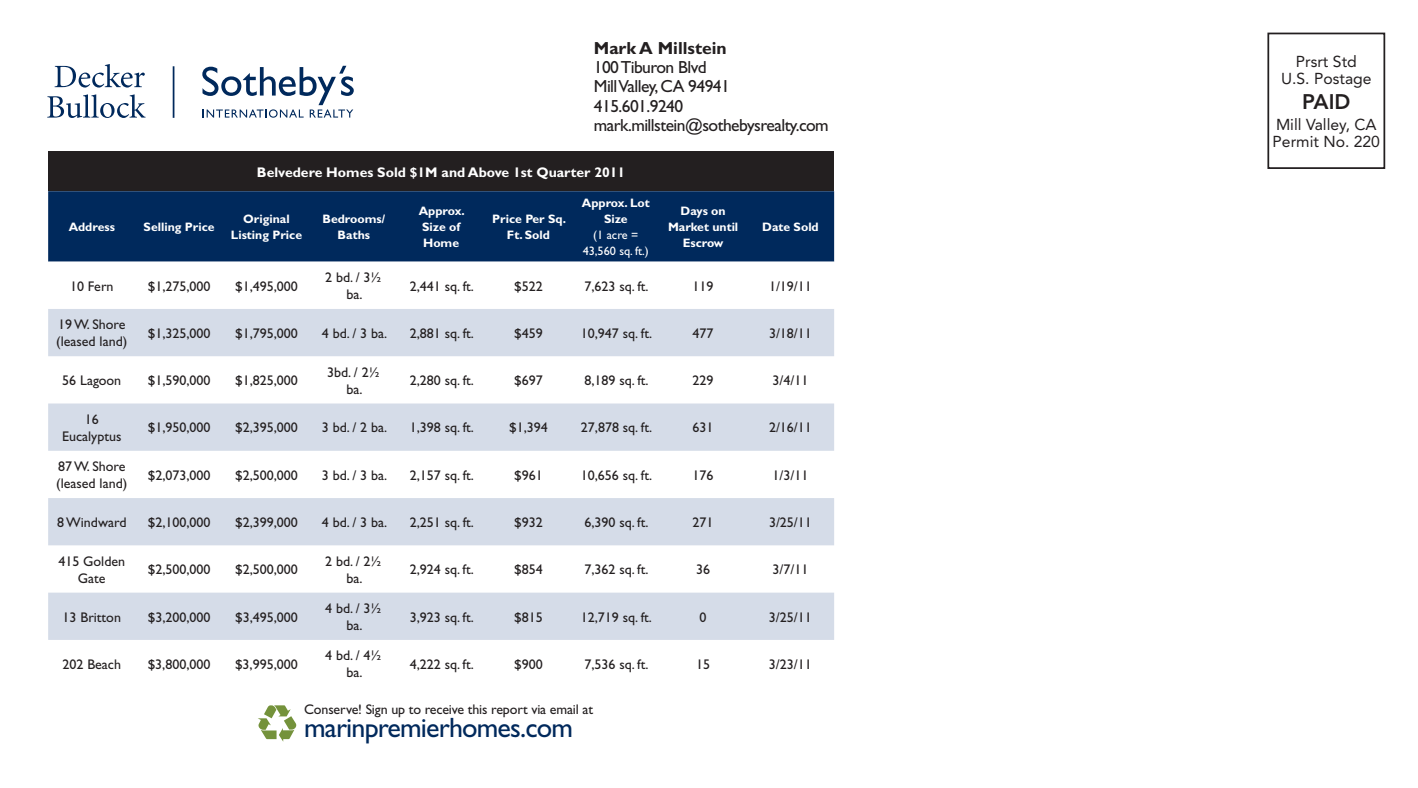
<style>
.page{position:relative;width:1418px;height:788px;background:#fff}
.page>*{position:absolute;margin:0;border:0;box-sizing:border-box;transform-origin:0 0}
.t1{font:28px "Gill Sans";letter-spacing:-.03em;color:#00295c}
.t2{font:800 21px "Avenir";color:#231f20}
.t3{font:17.5px/19.2px "Gill Sans";letter-spacing:-.03em;color:#231f20}
.t4{font:700 17.5px "Gill Sans";color:#231f20}
.t5{font:15.75px/17.5px "Avenir";color:#231f20;text-align:center}
.t6{font:14px/16.8px "Gill Sans";color:#231f20;text-align:center}
.t7{font:700 14px "Gill Sans";color:#fff}
.t8{font:700 12.25px/15.8px "Gill Sans";color:#fff;text-align:center}
.t9{font:12.25px/15.8px "Gill Sans";color:#fff;text-align:center}
</style>
<div class="page">
<div style="left:1267px;top:33px;width:118px;height:136px;border:2px solid #231f20"></div>
<hr style="left:173px;top:66px;width:1px;height:52px;background:#00295c">
<svg style="left:202px;top:66px;width:152px;height:52px"></svg>
<svg style="left:55px;top:64px;width:90px;height:24px"></svg>
<svg style="left:47px;top:94px;width:98px;height:24px"></svg>
<svg style="left:258px;top:705px;width:38px;height:36px"></svg>
<div style="left:48px;top:152px;width:786px;height:39px;background:#231f20"></div>
<div style="left:48px;top:191px;width:786px;height:71px;background:#00295c"></div>
<svg style="left:48px;top:309px;width:786px;height:331px;fill:#d5dce8"></svg>
<p class="t4" style="left:594px;top:38px;width:134px">Mark A Millstein</p>
<p class="t3" style="left:594px;top:58px;width:236px">100Tiburon Blvd<br>MillValley,CA 94941<br>415.601.9240 mark.millstein@sothebysrealty.com</p>
<p class="t7" style="left:257px;top:164px;width:370px">Belvedere Homes Sold $1M and Above 1st Quarter 2011</p>
<p class="t8" style="left:69px;top:219px;width:48px">Address</p>
<p class="t8" style="left:144px;top:219px;width:73px">Selling Price</p>
<p class="t8" style="left:231px;top:211px;width:73px">Original<br>Listing Price</p>
<p class="t8" style="left:322px;top:211px;width:64px">Bedrooms/<br>Baths</p>
<p class="t8" style="left:419px;top:203px;width:48px;text-align:left">Approx.<br>Size of<br>Home</p>
<p class="t8" style="left:492px;top:211px;width:75px">Price Per Sq.<br>Ft. Sold</p>
<p class="t8" style="left:582px;top:195px;width:69px">Approx. Lot<br>Size</p>
<p class="t9" style="left:583px;top:227px;width:68px">(1 acre =<br>43,560 sq. ft.)</p>
<p class="t8" style="left:668px;top:203px;width:72px">Days on<br>Market until<br>Escrow</p>
<p class="t8" style="left:762px;top:219px;width:58px">Date Sold</p>
<p class="t6" style="left:70px;top:277px;width:45px">10 Fern</p>
<p class="t6" style="left:148px;top:277px;width:64px">$1,275,000</p>
<p class="t6" style="left:235px;top:277px;width:64px">$1,495,000</p>
<p class="t6" style="left:325px;top:269px;width:59px">2 bd./ 3½ ba.</p>
<p class="t6" style="left:410px;top:277px;width:66px">2,441 sq. ft.</p>
<p class="t6" style="left:514px;top:277px;width:30px">$522</p>
<p class="t6" style="left:584px;top:277px;width:66px">7,623 sq. ft.</p>
<p class="t6" style="left:692px;top:277px;width:22px">119</p>
<p class="t6" style="left:769px;top:277px;width:44px">1/19/11</p>
<p class="t6" style="left:56px;top:316px;width:73px;text-align:left">19W. Shore (leased land)</p>
<p class="t6" style="left:148px;top:325px;width:64px">$1,325,000</p>
<p class="t6" style="left:235px;top:325px;width:64px">$1,795,000</p>
<p class="t6" style="left:322px;top:325px;width:67px">4 bd./ 3 ba.</p>
<p class="t6" style="left:410px;top:325px;width:66px">2,881 sq. ft.</p>
<p class="t6" style="left:514px;top:325px;width:30px">$459</p>
<p class="t6" style="left:581px;top:325px;width:73px">10,947 sq. ft.</p>
<p class="t6" style="left:692px;top:325px;width:22px">477</p>
<p class="t6" style="left:769px;top:325px;width:44px">3/18/11</p>
<p class="t6" style="left:62px;top:372px;width:61px">56 Lagoon</p>
<p class="t6" style="left:148px;top:372px;width:64px">$1,590,000</p>
<p class="t6" style="left:235px;top:372px;width:64px">$1,825,000</p>
<p class="t6" style="left:327px;top:363px;width:55px">3bd. / 2½ ba.</p>
<p class="t6" style="left:410px;top:372px;width:66px">2,280 sq. ft.</p>
<p class="t6" style="left:514px;top:372px;width:30px">$697</p>
<p class="t6" style="left:584px;top:372px;width:66px">8,189 sq. ft.</p>
<p class="t6" style="left:692px;top:372px;width:22px">229</p>
<p class="t6" style="left:772px;top:372px;width:37px">3/4/11</p>
<p class="t6" style="left:62px;top:411px;width:61px">16<br>Eucalyptus</p>
<p class="t6" style="left:148px;top:419px;width:64px">$1,950,000</p>
<p class="t6" style="left:235px;top:419px;width:64px">$2,395,000</p>
<p class="t6" style="left:322px;top:419px;width:67px">3 bd./ 2 ba.</p>
<p class="t6" style="left:410px;top:419px;width:66px">1,398 sq. ft.</p>
<p class="t6" style="left:509px;top:419px;width:40px">$1,394</p>
<p class="t6" style="left:581px;top:419px;width:73px">27,878 sq. ft.</p>
<p class="t6" style="left:692px;top:419px;width:22px">631</p>
<p class="t6" style="left:769px;top:419px;width:44px">2/16/11</p>
<p class="t6" style="left:56px;top:458px;width:73px;text-align:left">87W. Shore (leased land)</p>
<p class="t6" style="left:148px;top:466px;width:64px">$2,073,000</p>
<p class="t6" style="left:235px;top:466px;width:64px">$2,500,000</p>
<p class="t6" style="left:322px;top:466px;width:67px">3 bd./ 3 ba.</p>
<p class="t6" style="left:410px;top:466px;width:66px">2,157 sq. ft.</p>
<p class="t6" style="left:514px;top:466px;width:30px">$961</p>
<p class="t6" style="left:581px;top:466px;width:73px">10,656 sq. ft.</p>
<p class="t6" style="left:692px;top:466px;width:22px">176</p>
<p class="t6" style="left:772px;top:466px;width:37px">1/3/11</p>
<p class="t6" style="left:57px;top:514px;width:71px">8Windward</p>
<p class="t6" style="left:148px;top:514px;width:64px">$2,100,000</p>
<p class="t6" style="left:235px;top:514px;width:64px">$2,399,000</p>
<p class="t6" style="left:322px;top:514px;width:67px">4 bd./ 3 ba.</p>
<p class="t6" style="left:410px;top:514px;width:66px">2,251 sq. ft.</p>
<p class="t6" style="left:514px;top:514px;width:30px">$932</p>
<p class="t6" style="left:584px;top:514px;width:66px">6,390 sq. ft.</p>
<p class="t6" style="left:692px;top:514px;width:22px">271</p>
<p class="t6" style="left:769px;top:514px;width:44px">3/25/11</p>
<p class="t6" style="left:58px;top:552px;width:68px">415 Golden<br>Gate</p>
<p class="t6" style="left:148px;top:561px;width:64px">$2,500,000</p>
<p class="t6" style="left:235px;top:561px;width:64px">$2,500,000</p>
<p class="t6" style="left:325px;top:552px;width:59px">2 bd./ 2½ ba.</p>
<p class="t6" style="left:410px;top:561px;width:66px">2,924 sq. ft.</p>
<p class="t6" style="left:514px;top:561px;width:30px">$854</p>
<p class="t6" style="left:584px;top:561px;width:66px">7,362 sq. ft.</p>
<p class="t6" style="left:696px;top:561px;width:15px">36</p>
<p class="t6" style="left:772px;top:561px;width:37px">3/7/11</p>
<p class="t6" style="left:63px;top:608px;width:60px">13 Britton</p>
<p class="t6" style="left:148px;top:608px;width:64px">$3,200,000</p>
<p class="t6" style="left:235px;top:608px;width:64px">$3,495,000</p>
<p class="t6" style="left:325px;top:600px;width:59px">4 bd./ 3½ ba.</p>
<p class="t6" style="left:410px;top:608px;width:66px">3,923 sq. ft.</p>
<p class="t6" style="left:514px;top:608px;width:30px">$815</p>
<p class="t6" style="left:581px;top:608px;width:73px">12,719 sq. ft.</p>
<p class="t6" style="left:699px;top:608px;width:8px">0</p>
<p class="t6" style="left:769px;top:608px;width:44px">3/25/11</p>
<p class="t6" style="left:62px;top:655px;width:60px">202 Beach</p>
<p class="t6" style="left:148px;top:655px;width:64px">$3,800,000</p>
<p class="t6" style="left:235px;top:655px;width:64px">$3,995,000</p>
<p class="t6" style="left:325px;top:647px;width:59px">4 bd./ 4½ ba.</p>
<p class="t6" style="left:410px;top:655px;width:66px">4,222 sq. ft.</p>
<p class="t6" style="left:514px;top:655px;width:30px">$900</p>
<p class="t6" style="left:584px;top:655px;width:66px">7,536 sq. ft.</p>
<p class="t6" style="left:696px;top:655px;width:15px">15</p>
<p class="t6" style="left:769px;top:655px;width:44px">3/23/11</p>
<p class="t6" style="left:304px;top:701px;width:290px">Conserve! Sign up to receive this report via email at</p>
<h1 class="t1" style="left:304px;top:711px;width:270px">marinpremierhomes.com</h1>
<p class="t5" style="left:1281px;top:52px;width:92px">Prsrt Std<br>U.S. Postage</p>
<h2 class="t2" style="left:1302px;top:89px;width:50px">Paid</h2>
<p class="t5" style="left:1272px;top:115px;width:109px;text-align:left">Mill Valley, CA<br>Permit No. 220</p>
</div>
